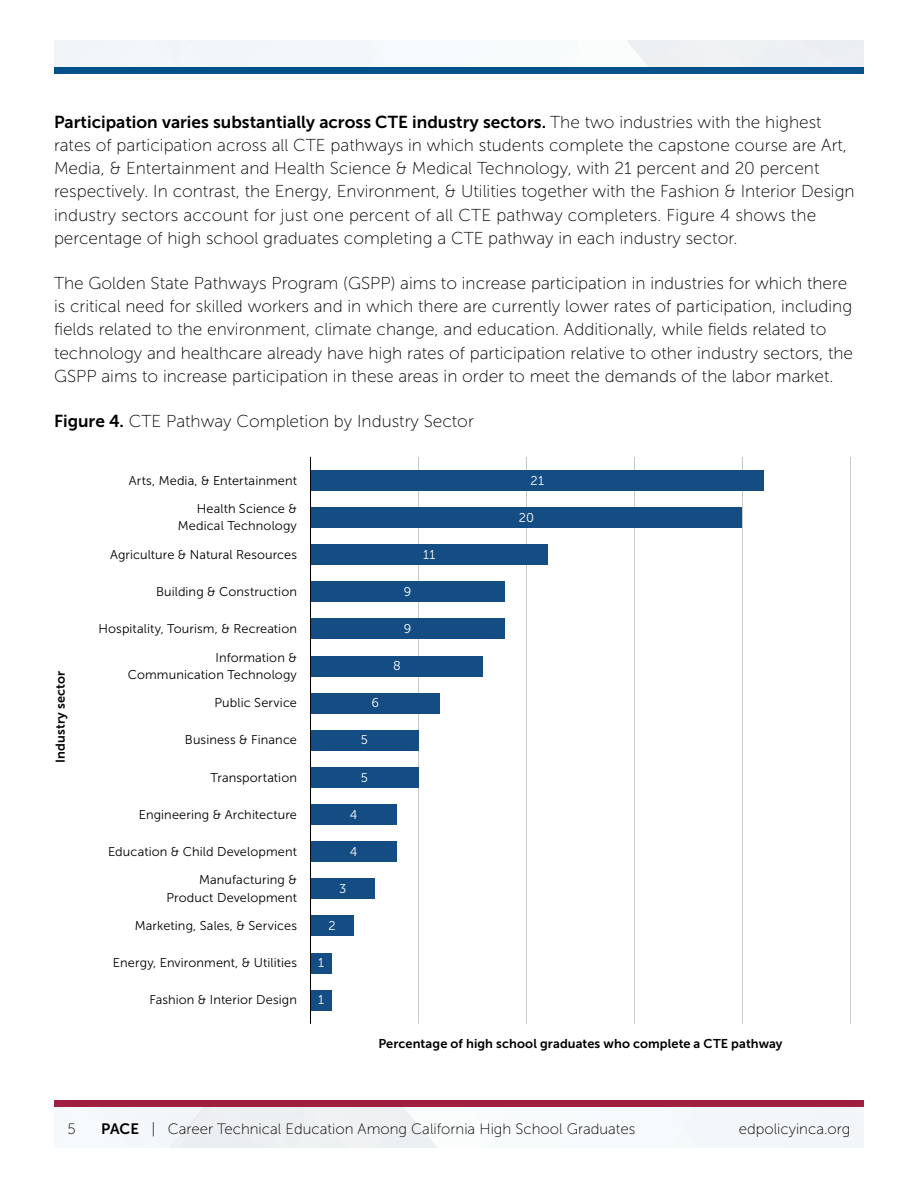
<style>
.page{position:relative;width:918px;height:1188px;background:#fff}
.page>*{position:absolute;margin:0;border:0;box-sizing:border-box;transform-origin:0 0}
.t1{font:17.25px/23.2px "Museo Sans 100";color:#000}
.t2{font:17.25px "Museo Sans 700";color:#000}
.t3{font:15px "Museo Sans 100";color:#000}
.t4{font:12.75px/17.2px "Museo Sans 300";letter-spacing:.01em;color:#000;text-align:right}
.t5{font:12.75px "Museo Sans 700";letter-spacing:.01em;color:#000}
.t6{font:12.75px "Museo Sans 300";color:#fff}
.s1{font-family:"Museo Sans 100"}
.s2{font-family:"Museo Sans 700"}
</style>
<div class="page">
<div style="left:54px;top:40px;width:810px;height:28px;background:#f3f7f9"></div>
<div style="left:54px;top:68px;width:810px;height:6px;background:#00518a"></div>
<div style="left:54px;top:1100px;width:810px;height:7px;background:#a11f41"></div>
<hr style="left:418px;top:457px;width:1px;height:567px;background:#c7c8ca">
<hr style="left:526px;top:457px;width:1px;height:567px;background:#c7c8ca">
<hr style="left:634px;top:457px;width:1px;height:567px;background:#c7c8ca">
<hr style="left:742px;top:457px;width:1px;height:567px;background:#c7c8ca">
<hr style="left:850px;top:457px;width:1px;height:567px;background:#c7c8ca">
<div style="left:310px;top:470px;width:454px;height:21px;background:#144c84"></div>
<div style="left:310px;top:507px;width:432px;height:21px;background:#144c84"></div>
<div style="left:310px;top:545px;width:238px;height:20px;background:#144c84"></div>
<div style="left:310px;top:582px;width:195px;height:20px;background:#144c84"></div>
<div style="left:310px;top:619px;width:195px;height:20px;background:#144c84"></div>
<div style="left:310px;top:656px;width:173px;height:20px;background:#144c84"></div>
<div style="left:310px;top:693px;width:130px;height:20px;background:#144c84"></div>
<div style="left:310px;top:730px;width:109px;height:20px;background:#144c84"></div>
<div style="left:310px;top:767px;width:109px;height:21px;background:#144c84"></div>
<div style="left:310px;top:804px;width:87px;height:21px;background:#144c84"></div>
<div style="left:310px;top:842px;width:87px;height:20px;background:#144c84"></div>
<div style="left:310px;top:879px;width:65px;height:20px;background:#144c84"></div>
<div style="left:310px;top:916px;width:44px;height:20px;background:#144c84"></div>
<div style="left:310px;top:953px;width:22px;height:20px;background:#144c84"></div>
<div style="left:310px;top:990px;width:22px;height:20px;background:#144c84"></div>
<hr style="left:310px;top:457px;width:1px;height:567px;background:#000">
<p class="t2" style="left:54px;top:112px;width:769px">Participation varies substantially across CTE industry sectors. <span class="s1">The two industries with the highest</span></p>
<p class="t1" style="left:54px;top:134px;width:802px">rates of participation across all CTE pathways in which students complete the capstone course are Art, Media, &amp; Entertainment and Health Science &amp; Medical Technology, with 21 percent and 20 percent respectively. In contrast, the Energy, Environment, &amp; Utilities together with the Fashion &amp; Interior Design industry sectors account for just one percent of all CTE pathway completers. Figure 4 shows the percentage of high school graduates completing a CTE pathway in each industry sector.</p>
<p class="t1" style="left:54px;top:271px;width:801px">The Golden State Pathways Program (GSPP) aims to increase participation in industries for which there is critical need for skilled workers and in which there are currently lower rates of participation, including fields related to the environment, climate change, and education. Additionally, while fields related to technology and healthcare already have high rates of participation relative to other industry sectors, the GSPP aims to increase participation in these areas in order to meet the demands of the labor market.</p>
<p class="t1" style="left:54px;top:409px;width:421px"><span class="s2">Figure 4.</span> CTE Pathway Completion by Industry Sector</p>
<p class="t5" style="left:53px;top:763px;width:94px;rotate:-90deg">Industry sector</p>
<p class="t4" style="left:129px;top:472px;width:170px">Arts, Media, &amp; Entertainment</p>
<p class="t4" style="left:178px;top:500px;width:121px">Health Science &amp;<br>Medical Technology</p>
<p class="t4" style="left:110px;top:546px;width:188px">Agriculture &amp; Natural Resources</p>
<p class="t4" style="left:156px;top:583px;width:142px">Building &amp; Construction</p>
<p class="t4" style="left:99px;top:620px;width:200px">Hospitality, Tourism, &amp; Recreation</p>
<p class="t4" style="left:128px;top:649px;width:171px">Information &amp;<br>Communication Technology</p>
<p class="t4" style="left:215px;top:694px;width:84px">Public Service</p>
<p class="t4" style="left:185px;top:731px;width:114px">Business &amp; Finance</p>
<p class="t4" style="left:211px;top:769px;width:88px">Transportation</p>
<p class="t4" style="left:139px;top:806px;width:160px">Engineering &amp; Architecture</p>
<p class="t4" style="left:108px;top:843px;width:190px">Education &amp; Child Development</p>
<p class="t4" style="left:167px;top:871px;width:132px">Manufacturing &amp;<br>Product Development</p>
<p class="t4" style="left:135px;top:917px;width:164px">Marketing, Sales, &amp; Services</p>
<p class="t4" style="left:113px;top:954px;width:185px">Energy, Environment, &amp; Utilities</p>
<p class="t4" style="left:150px;top:991px;width:149px">Fashion &amp; Interior Design</p>
<p class="t6" style="left:372px;top:696px;width:9px">6</p>
<p class="t6" style="left:361px;top:733px;width:9px">5</p>
<p class="t6" style="left:361px;top:770px;width:9px">5</p>
<p class="t6" style="left:350px;top:807px;width:9px">4</p>
<p class="t6" style="left:350px;top:845px;width:9px">4</p>
<p class="t6" style="left:339px;top:882px;width:9px">3</p>
<p class="t6" style="left:328px;top:919px;width:9px">2</p>
<p class="t6" style="left:318px;top:956px;width:7px">1</p>
<p class="t6" style="left:318px;top:993px;width:7px">1</p>
<p class="t6" style="left:404px;top:585px;width:9px">9</p>
<p class="t6" style="left:404px;top:622px;width:9px">9</p>
<p class="t6" style="left:393px;top:659px;width:9px">8</p>
<p class="t6" style="left:423px;top:548px;width:14px">11</p>
<p class="t6" style="left:531px;top:473px;width:15px">21</p>
<p class="t6" style="left:519px;top:510px;width:17px">20</p>
<p class="t5" style="left:378px;top:1037px;width:406px">Percentage of high school graduates who complete a CTE pathway</p>
<p class="t3" style="left:68px;top:1121px;width:10px">5</p>
<p class="t3" style="left:101px;top:1121px;width:536px"><span class="s2">PACE</span> | Career Technical Education Among California High School Graduates</p>
<p class="t3" style="left:739px;top:1121px;width:113px">edpolicyinca.org</p>
</div>
